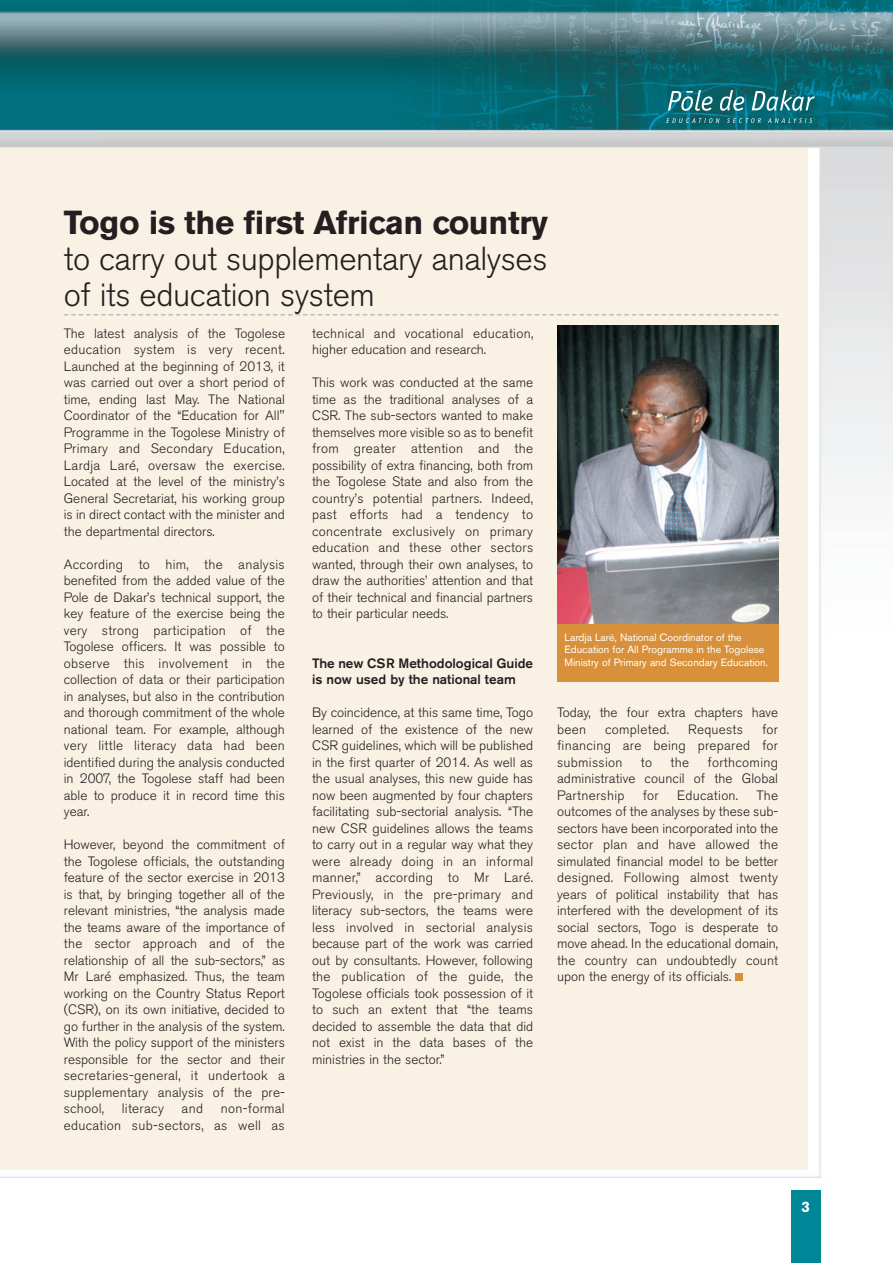
<style>
.page{position:relative;width:893px;height:1263px;background:#fff}
.page>*{position:absolute;margin:0;border:0;box-sizing:border-box;transform-origin:0 0}
.t1{font:300 33px/36px "Akzidenz Grotesk BE";letter-spacing:-.015em;color:#231f20}
.t2{font:700 33px "Akzidenz Grotesk BE";letter-spacing:-.01em;color:#231f20}
.t3{font:700 15px "Akzidenz Grotesk BE";color:#fff}
.t4{font:300 13.5px/16.5px "Akzidenz Grotesk BE";letter-spacing:.005em;color:#231f20;text-align:justify}
.t5{font:500 13.5px/16.5px "Akzidenz Grotesk BE";color:#231f20}
.t6{font:300 13.5px "Akzidenz Grotesk BE";letter-spacing:.025em;color:#231f20}
.t7{font:10.5px/12.6px "Akzidenz Grotesk BE";color:#fff}
</style>
<div class="page">
<img style="left:0;top:0;width:893px;height:1191px">
<div style="left:0;top:148px;width:808px;height:1021px;background:#faf1e5"></div>
<div style="left:735px;top:974px;width:8px;height:7px;background:#d8913a"></div>
<svg style="left:64px;top:314px;width:714px;height:1px"></svg>
<svg style="left:720px;top:90px;width:24px;height:21px"></svg>
<svg style="left:752px;top:90px;width:63px;height:21px"></svg>
<svg style="left:668px;top:90px;width:45px;height:21px"></svg>
<svg style="left:666px;top:118px;width:53px;height:5px"></svg>
<svg style="left:727px;top:118px;width:34px;height:5px"></svg>
<svg style="left:768px;top:118px;width:44px;height:5px"></svg>
<div style="left:791px;top:1191px;width:30px;height:72px;background:#008797"></div>
<img style="left:557px;top:325px;width:221px;height:298px">
<div style="left:557px;top:628px;width:221px;height:52px;background:#d8913a"></div>
<h1 class="t2" style="left:64px;top:209px;width:486px">Togo is the first African country</h1>
<h1 class="t1" style="left:64px;top:243px;width:485px">to carry out supplementary analyses of its education system</h1>
<p class="t4" style="left:64px;top:326px;width:223px">The latest analysis of the Togolese education system is very recent.<br>Launched at the beginning of 2013, it was carried out over a short period of time, ending last May. The National Coordinator of the “Education for All" Programme in the Togolese Ministry of Primary and Secondary Education, Lardja Laré, oversaw the exercise.<br>Located at the level of the ministry’s General Secretariat, his working group is in direct contact with the minister and the departmental directors.</p>
<p class="t4" style="left:64px;top:557px;width:223px">According to him, the analysis benefited from the added value of the Pole de Dakar’s technical support, the key feature of the exercise being the very strong participation of the Togolese officers. It was possible to observe this involvement in the collection of data or their participation in analyses, but also in the contribution and thorough commitment of the whole national team. For example, although very little literacy data had been identified during the analysis conducted in 2007, the Togolese staff had been able to produce it in record time this year.</p>
<p class="t4" style="left:64px;top:837px;width:223px">However, beyond the commitment of the Togolese officials, the outstanding feature of the sector exercise in 2013 is that, by bringing together all of the relevant ministries, “the analysis made the teams aware of the importance of the sector approach and of the relationship of all the sub-sectors,” as Mr Laré emphasized. Thus, the team working on the Country Status Report (CSR), on its own initiative, decided to go further in the analysis of the system.<br>With the policy support of the ministers responsible for the sector and their secretaries-general, it undertook a supplementary analysis of the pre&shy;school,</p>
<p class="t4" style="left:64px;top:1101px;width:223px;text-align:right">non-formal<br>education sub-sectors, as well as</p>
<p class="t6" style="left:122px;top:1103px;width:44px">literacy</p>
<p class="t4" style="left:182px;top:1101px;width:23px">and</p>
<p class="t4" style="left:312px;top:326px;width:223px">technical and vocational education, higher education and research.</p>
<p class="t4" style="left:312px;top:375px;width:223px">This work was conducted at the same time as the traditional analyses of a CSR. The sub-sectors wanted to make themselves more visible so as to benefit from greater attention and the possibility of extra financing, both from the Togolese State and also from the country’s potential partners. Indeed, past efforts had a tendency to concentrate exclusively on primary education and these other sectors wanted, through their own analyses, to draw the authorities’ attention and that of their technical and financial partners to their particular needs.</p>
<p class="t5" style="left:312px;top:656px;width:223px">The new CSR Methodological Guide is now used by the national team</p>
<p class="t4" style="left:312px;top:705px;width:223px">By coincidence, at this same time, Togo learned of the existence of the new CSR guidelines, which will be published in the first quarter of 2014. As well as the usual analyses, this new guide has now been augmented by four chapters facilitating sub-sectorial analysis. “The new CSR guidelines allows the teams to carry out in a regular way what they were already doing in an informal manner,” according to Mr Laré.<br>Previously, in the pre-primary and literacy sub-sectors, the teams were less involved in sectorial analysis because part of the work was carried out by consultants. However, following the publication of the guide, the Togolese officials took possession of it to such an extent that “the teams decided to assemble the data that did not exist in the data bases of the ministries in the sector.”</p>
<p class="t4" style="left:557px;top:705px;width:223px">Today, the four extra chapters have been</p>
<p class="t7" style="left:565px;top:632px;width:205px">Lardja Laré, National Coordinator of the<br>Education for All Programme in the Togolese<br>Ministry of Primary and Secondary Education.</p>
<p class="t4" style="left:557px;top:722px;width:223px;text-indent:205px">for financing are being prepared for submission</p>
<p class="t4" style="left:605px;top:722px;width:65px">completed.</p>
<p class="t4" style="left:688px;top:722px;width:56px">Requests</p>
<p class="t4" style="left:557px;top:755px;width:222px;text-indent:150px">forthcoming administrative council of the Global Partnership</p>
<p class="t4" style="left:641px;top:755px;width:13px">to</p>
<p class="t4" style="left:670px;top:755px;width:20px">the</p>
<p class="t4" style="left:643px;top:788px;width:18px">for</p>
<p class="t4" style="left:677px;top:788px;width:63px">Education.</p>
<p class="t4" style="left:557px;top:788px;width:223px;text-indent:199px">The outcomes of the analyses by these sub&shy;sectors have been incorporated into the sector plan and have allowed the simulated financial model to be better designed. Following almost twenty years of political instability that has interfered with the development of its social sectors, Togo is desperate to move ahead. In the educational domain, the country can undoubtedly count upon the energy of its officials.</p>
<p class="t3" style="left:802px;top:1200px;width:10px">3</p>
</div>
